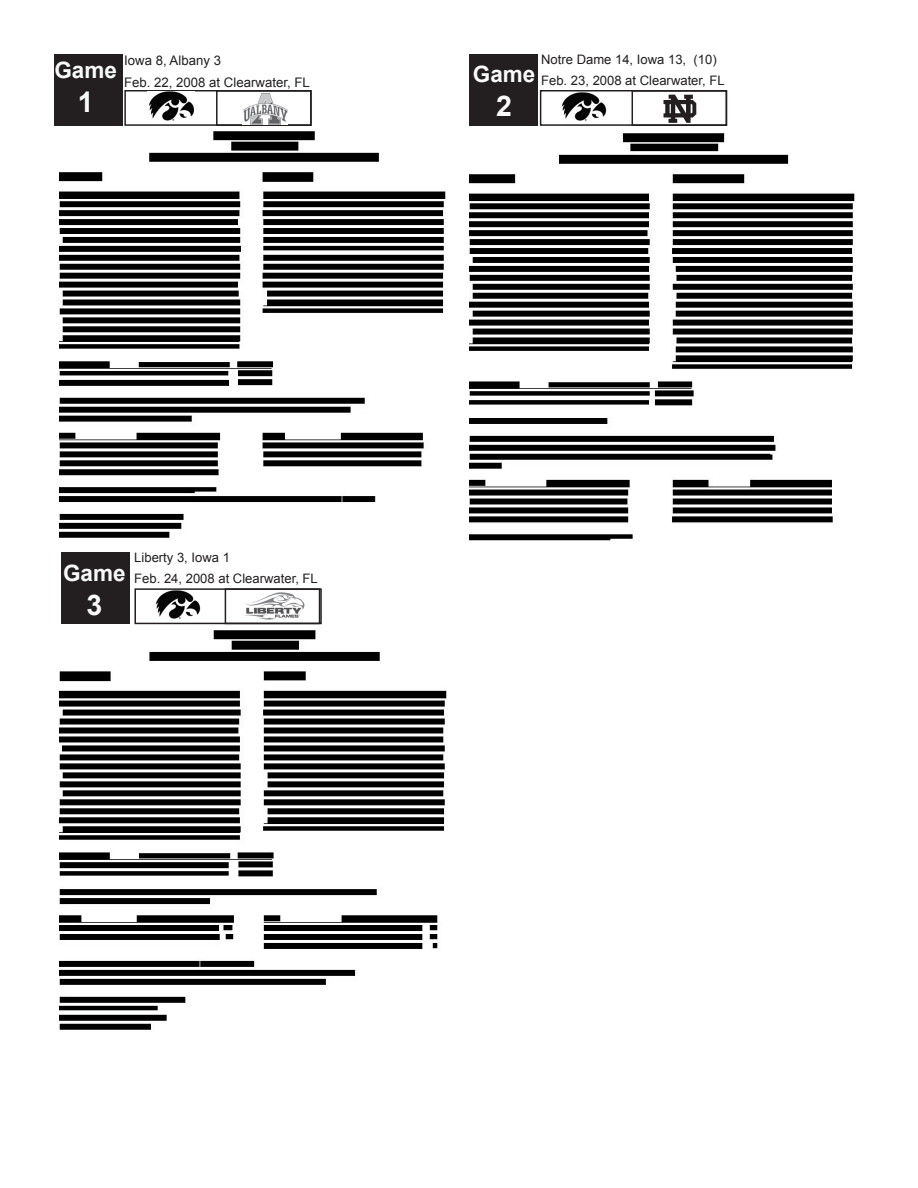
<style>
.page{position:relative;width:918px;height:1188px;background:#fff}
.page>*{position:absolute;margin:0;border:0;box-sizing:border-box;transform-origin:0 0}
.t1{font:700 28.5px "Arial";color:#fafafa}
.t2{font:700 22.5px "Arial";color:#fafafa}
.t3{font:13.2px/21.6px "Arial";color:#231f20}
.t4{font:13.05px/21.6px "Arial";color:#231f20}
</style>
<div class="page">
<img style="left:244px;top:592px;width:61px;height:28px">
<div style="left:54px;top:54px;width:69px;height:72px;background:#231f20"></div>
<div style="left:469px;top:54px;width:69px;height:72px;background:#231f20"></div>
<div style="left:61px;top:552px;width:69px;height:72px;background:#231f20"></div>
<div style="left:124px;top:90px;width:188px;height:36px;border:2px solid #231f20"></div>
<div style="left:540px;top:90px;width:187px;height:36px;border:2px solid #231f20"></div>
<div style="left:135px;top:588px;width:187px;height:36px;border:2px solid #231f20"></div>
<img style="left:663px;top:94px;width:34px;height:29px">
<div style="left:225px;top:588px;width:95px;height:36px;border:2px solid #231f20"></div>
<div style="left:632px;top:90px;width:95px;height:36px;border:2px solid #231f20"></div>
<div style="left:216px;top:90px;width:96px;height:36px;border:2px solid #231f20"></div>
<img style="left:243px;top:93px;width:44px;height:32px">
<img style="left:469px;top:133px;width:386px;height:408px">
<img style="left:60px;top:131px;width:386px;height:407px">
<img style="left:59px;top:630px;width:388px;height:400px">
<img style="left:560px;top:92px;width:48px;height:32px">
<img style="left:147px;top:92px;width:48px;height:29px">
<img style="left:154px;top:590px;width:47px;height:32px">
<h2 class="t2" style="left:54px;top:55px;width:64px">Game</h2>
<h1 class="t1" style="left:78px;top:83px;width:17px">1</h1>
<p class="t3" style="left:124px;top:50px;width:187px">Iowa 8, Albany 3<br>Feb. 22, 2008 at Clearwater, FL</p>
<p class="t4" style="left:541px;top:48px;width:185px">Notre Dame 14, Iowa 13, (10)<br>Feb. 23, 2008 at Clearwater, FL</p>
<h2 class="t2" style="left:473px;top:59px;width:64px">Game</h2>
<h1 class="t1" style="left:496px;top:88px;width:17px">2</h1>
<h2 class="t2" style="left:63px;top:558px;width:64px">Game</h2>
<h1 class="t1" style="left:86px;top:586px;width:17px">3</h1>
<p class="t4" style="left:134px;top:547px;width:185px">Liberty 3, Iowa 1<br>Feb. 24, 2008 at Clearwater, FL</p>
</div>
